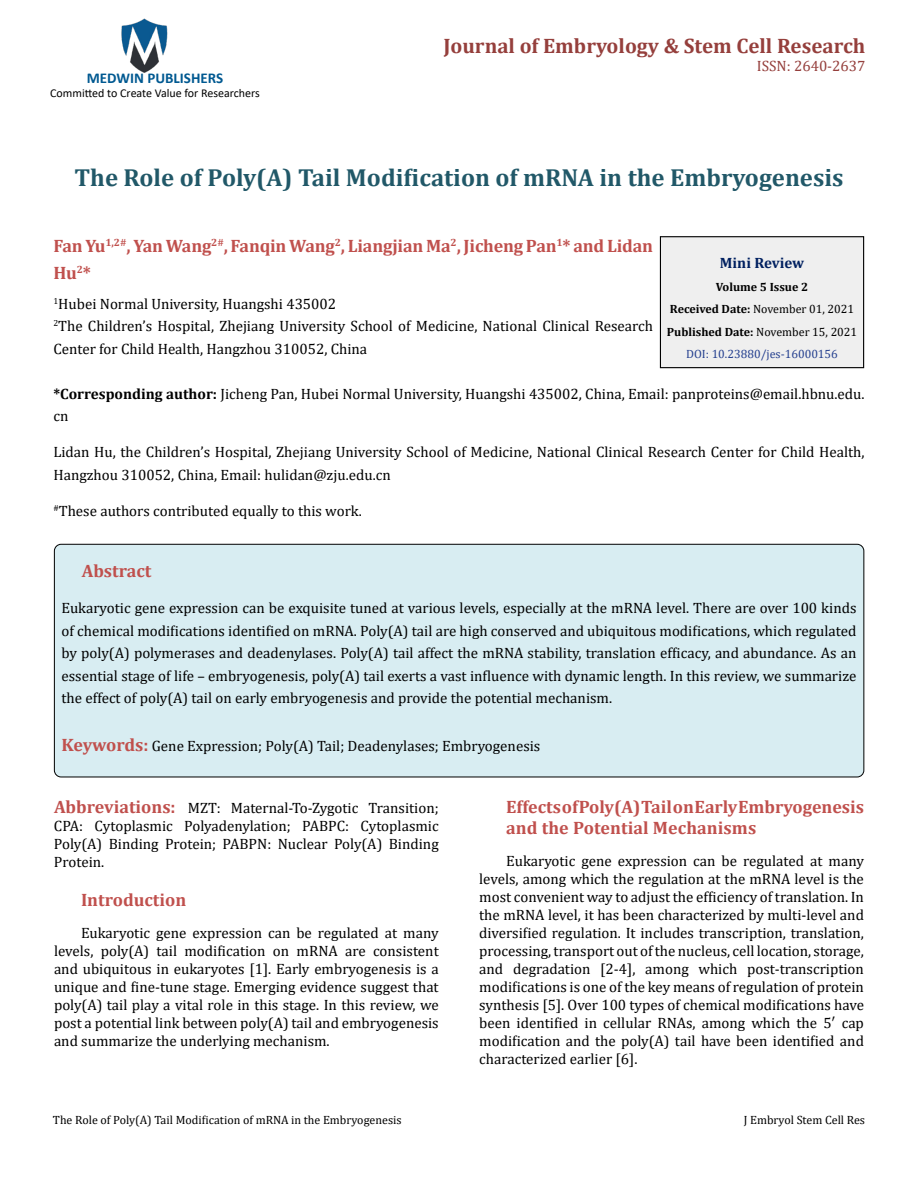
<style>
.page{position:relative;width:918px;height:1188px;background:#fff}
.page>*{position:absolute;margin:0;border:0;box-sizing:border-box;transform-origin:0 0}
.t1{font:700 24.75px "Cambria";color:#215868}
.t2{font:700 21px "Cambria";color:#953f3c}
.t3{font:700 18px/27px "Cambria";color:#c0504d}
.t4{font:15px/18px "Cambria";color:#000;text-align:justify}
.t5{font:700 15px "Calibri";color:#005991}
.t6{font:15px "Cambria";color:#953f3c}
.t7{font:700 15px "Cambria";color:#002060}
.t8{font:700 12px/22.5px "Cambria";color:#000;text-align:center}
.t9{font:12px "Cambria";color:#000}
.t10{font:12px "Calibri";color:#000}
.s1{font-weight:700}
.s2{font-weight:400}
.s3{font-weight:400;color:#25408f}
.s4{font-weight:700;font-size:18px;color:#c0504d}
</style>
<div class="page">
<img style="left:121px;top:18px;width:47px;height:55px">
<div style="left:660px;top:237px;width:204px;height:131px;background:#efefef"></div>
<div style="left:660px;top:236px;width:204px;height:132px;border:1px solid #000"></div>
<div style="left:54px;top:544px;width:810px;height:233px;background:#d8edf2;border-radius:7px"></div>
<div style="left:54px;top:544px;width:810px;height:233px;border:1px solid #000;border-radius:7px"></div>
<p class="t5" style="left:87px;top:67px;width:138px">MEDWIN PUBLISHERS</p>
<p class="t10" style="left:50px;top:85px;width:211px">Committed to Create Value for Researchers</p>
<h2 class="t2" style="left:443px;top:31px;width:424px">Journal of Embryology &amp; Stem Cell Research</h2>
<p class="t6" style="left:757px;top:57px;width:110px">ISSN: 2640-2637</p>
<h1 class="t1" style="left:74px;top:160px;width:771px">The Role of Poly(A) Tail Modification of mRNA in the Embryogenesis</h1>
<p class="t3" style="left:53px;top:232px;width:601px">Fan Yu<sup>1,2#</sup>, Yan Wang<sup>2#</sup>, Fanqin Wang<sup>2</sup>, Liangjian Ma<sup>2</sup>, Jicheng Pan<sup>1</sup>* and Lidan<br>Hu<sup>2</sup>*</p>
<p class="t4" style="left:53px;top:292px;width:601px;line-height:22.5px;text-align:left"><sup>1</sup>Hubei Normal University, Huangshi 435002<br><sup>2</sup>The Children’s Hospital, Zhejiang University School of Medicine, National Clinical Research<br>Center for Child Health, Hangzhou 310052, China</p>
<p class="t4" style="left:53px;top:382px;width:813px;line-height:22.5px"><span class="s1">*Corresponding author:</span> Jicheng Pan, Hubei Normal University, Huangshi 435002, China, Email: panproteins@email.hbnu.edu. cn</p>
<p class="t4" style="left:53px;top:441px;width:813px;line-height:22.5px">Lidan Hu, the Children’s Hospital, Zhejiang University School of Medicine, National Clinical Research Center for Child Health,<br>Hangzhou 310052, China, Email: hulidan@zju.edu.cn</p>
<p class="t4" style="left:53px;top:501px;width:310px"><sup>#</sup>These authors contributed equally to this work.</p>
<p class="t7" style="left:720px;top:253px;width:86px">Mini Review</p>
<p class="t8" style="left:667px;top:275px;width:192px">Volume 5 Issue 2<br>Received Date: <span class="s2">November 01, 2021<br></span>Published Date: <span class="s2">November 15, 2021<br></span><span class="s3">DOI: 10.23880/jes-16000156</span></p>
<p class="t3" style="left:82px;top:557px;width:71px">Abstract</p>
<p class="t4" style="left:62px;top:597px;width:797px;line-height:22.5px">Eukaryotic gene expression can be exquisite tuned at various levels, especially at the mRNA level. There are over 100 kinds of chemical modifications identified on mRNA. Poly(A) tail are high conserved and ubiquitous modifications, which regulated by poly(A) polymerases and deadenylases. Poly(A) tail affect the mRNA stability, translation efficacy, and abundance. As an essential stage of life – embryogenesis, poly(A) tail exerts a vast influence with dynamic length. In this review, we summarize the effect of poly(A) tail on early embryogenesis and provide the potential mechanism.</p>
<p class="t4" style="left:62px;top:736px;width:480px"><span class="s4">Keywords:</span> Gene Expression; Poly(A) Tail; Deadenylases; Embryogenesis</p>
<p class="t4" style="left:54px;top:799px;width:386px"><span class="s4">Abbreviations:</span> MZT: Maternal-To-Zygotic Transition; CPA: Cytoplasmic Polyadenylation; PABPC: Cytoplasmic Poly(A) Binding Protein; PABPN: Nuclear Poly(A) Binding Protein.</p>
<p class="t3" style="left:81px;top:886px;width:107px">Introduction</p>
<p class="t4" style="left:54px;top:924px;width:386px;text-indent:27px">Eukaryotic gene expression can be regulated at many levels, poly(A) tail modification on mRNA are consistent and ubiquitous in eukaryotes [1]. Early embryogenesis is a unique and fine-tune stage. Emerging evidence suggest that poly(A) tail play a vital role in this stage. In this review, we post a potential link between poly(A) tail and embryogenesis and summarize the underlying mechanism.</p>
<p class="t3" style="left:506px;top:796px;width:359px;line-height:21px">Effects of Poly(A) Tail on Early Embryogenesis and the Potential Mechanisms</p>
<p class="t4" style="left:479px;top:852px;width:386px;text-indent:27px">Eukaryotic gene expression can be regulated at many levels, among which the regulation at the mRNA level is the most convenient way to adjust the efficiency of translation. In the mRNA level, it has been characterized by multi-level and diversified regulation. It includes transcription, translation, processing, transport out of the nucleus, cell location, storage, and degradation [2-4], among which post-transcription modifications is one of the key means of regulation of protein synthesis [5]. Over 100 types of chemical modifications have been identified in cellular RNAs, among which the 5′ cap modification and the poly(A) tail have been identified and characterized earlier [6].</p>
<p class="t9" style="left:53px;top:1113px;width:350px">The Role of Poly(A) Tail Modification of mRNA in the Embryogenesis</p>
<p class="t9" style="left:744px;top:1113px;width:123px">J Embryol Stem Cell Res</p>
</div>
